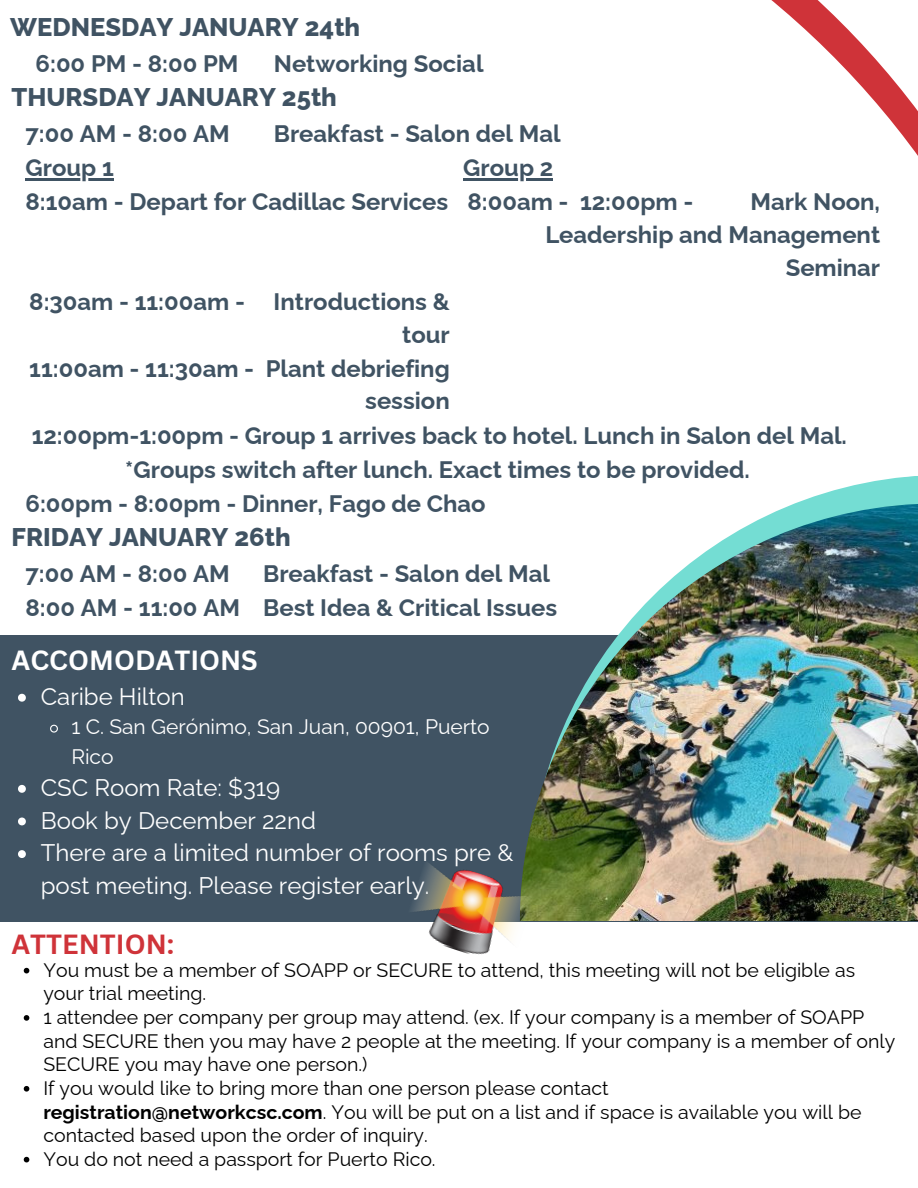
<style>
.page{position:relative;width:918px;height:1188px;background:#fff}
.page>*{position:absolute;margin:0;border:0;box-sizing:border-box;transform-origin:0 0}
.t1{font:700 27px "Canva Sans";color:#fff}
.t2{font:700 27px "Canva Sans";color:#cf3339}
.t3{font:800 25.5px "Raleway";color:#405363}
.t4{font:24px/32.7px "Raleway";color:#fff}
.t5{font:700 23.85px/32.7px "Raleway";color:#405363;text-align:right}
.t6{font:21px/29.2px "Raleway";color:#fff}
.t7{font:19.5px/23.7px "Raleway";color:#000}
.s1{font-weight:700}
</style>
<div class="page">
<svg style="left:36px;top:0;width:882px;height:179px"></svg>
<div style="left:0;top:635px;width:918px;height:286px;background:#405363"></div>
<svg style="left:796px;top:476px;width:122px;height:27px;fill:#74ddd3"></svg>
<img style="left:525px;top:503px;width:393px;height:418px">
<img style="left:401px;top:856px;width:136px;height:99px">
<hr style="left:463px;top:179px;width:90px;height:2px;background:#405363">
<hr style="left:26px;top:179px;width:88px;height:2px;background:#405363">
<svg style="left:18px;top:694px;width:8px;height:8px"></svg>
<svg style="left:50px;top:724px;width:8px;height:9px"></svg>
<svg style="left:18px;top:785px;width:8px;height:8px"></svg>
<svg style="left:18px;top:818px;width:8px;height:7px"></svg>
<svg style="left:18px;top:850px;width:8px;height:8px"></svg>
<svg style="left:24px;top:968px;width:5px;height:5px"></svg>
<svg style="left:24px;top:1015px;width:5px;height:6px"></svg>
<svg style="left:24px;top:1086px;width:5px;height:6px"></svg>
<svg style="left:24px;top:1157px;width:5px;height:5px"></svg>
<p class="t3" style="left:10px;top:12px;width:351px">WEDNESDAY JANUARY 24th</p>
<p class="t5" style="left:36px;top:47px;width:204px">6:00 PM - 8:00 PM</p>
<p class="t5" style="left:274px;top:47px;width:211px">Networking Social</p>
<p class="t3" style="left:12px;top:82px;width:327px">THURSDAY JANUARY 25th</p>
<p class="t5" style="left:26px;top:117px;width:206px">7:00 AM - 8:00 AM</p>
<p class="t5" style="left:274px;top:117px;width:288px">Breakfast - Salon del Mal</p>
<p class="t5" style="left:26px;top:152px;width:90px">Group 1</p>
<p class="t5" style="left:463px;top:152px;width:91px">Group 2</p>
<p class="t5" style="left:26px;top:186px;width:424px">8:10am - Depart for Cadillac Services</p>
<p class="t5" style="left:467px;top:186px;width:227px">8:00am - 12:00pm -</p>
<p class="t5" style="left:545px;top:186px;width:336px">Mark Noon,<br>Leadership and Management<br>Seminar</p>
<p class="t5" style="left:29px;top:285px;width:422px">8:30am - 11:00am - Introductions &amp; tour</p>
<p class="t5" style="left:29px;top:352px;width:422px">11:00am - 11:30am - Plant debriefing session</p>
<p class="t5" style="left:32px;top:419px;width:817px">12:00pm-1:00pm - Group 1 arrives back to hotel. Lunch in Salon del Mal.</p>
<p class="t5" style="left:125px;top:453px;width:626px">*Groups switch after lunch. Exact times to be provided.</p>
<p class="t5" style="left:26px;top:487px;width:462px">6:00pm - 8:00pm - Dinner, Fago de Chao</p>
<p class="t3" style="left:12px;top:522px;width:281px">FRIDAY JANUARY 26th</p>
<p class="t5" style="left:26px;top:557px;width:206px">7:00 AM - 8:00 AM</p>
<p class="t5" style="left:263px;top:557px;width:288px">Breakfast - Salon del Mal</p>
<p class="t5" style="left:26px;top:592px;width:216px">8:00 AM - 11:00 AM</p>
<p class="t5" style="left:263px;top:592px;width:296px">Best Idea &amp; Critical Issues</p>
<p class="t1" style="left:12px;top:641px;width:248px">ACCOMODATIONS</p>
<p class="t4" style="left:41px;top:680px;width:145px">Caribe Hilton</p>
<p class="t6" style="left:71px;top:712px;width:420px">1 C. San Gerónimo, San Juan, 00901, Puerto<br>Rico</p>
<p class="t4" style="left:41px;top:771px;width:241px">CSC Room Rate: $319</p>
<p class="t4" style="left:41px;top:804px;width:277px">Book by December 22nd</p>
<p class="t4" style="left:41px;top:837px;width:474px">There are a limited number of rooms pre &amp; post meeting. Please register early.</p>
<p class="t2" style="left:12px;top:925px;width:164px">ATTENTION:</p>
<p class="t7" style="left:43px;top:958px;width:813px">You must be a member of SOAPP or SECURE to attend, this meeting will not be eligible as your trial meeting.</p>
<p class="t7" style="left:43px;top:1005px;width:853px">1 attendee per company per group may attend. (ex. If your company is a member of SOAPP and SECURE then you may have 2 people at the meeting. If your company is a member of only<br>SECURE you may have one person.)</p>
<p class="t7" style="left:43px;top:1076px;width:820px">If you would like to bring more than one person please contact <span class="s1">registration@networkcsc.com</span>. You will be put on a list and if space is available you will be contacted based upon the order of inquiry.</p>
<p class="t7" style="left:43px;top:1147px;width:394px">You do not need a passport for Puerto Rico.</p>
</div>
